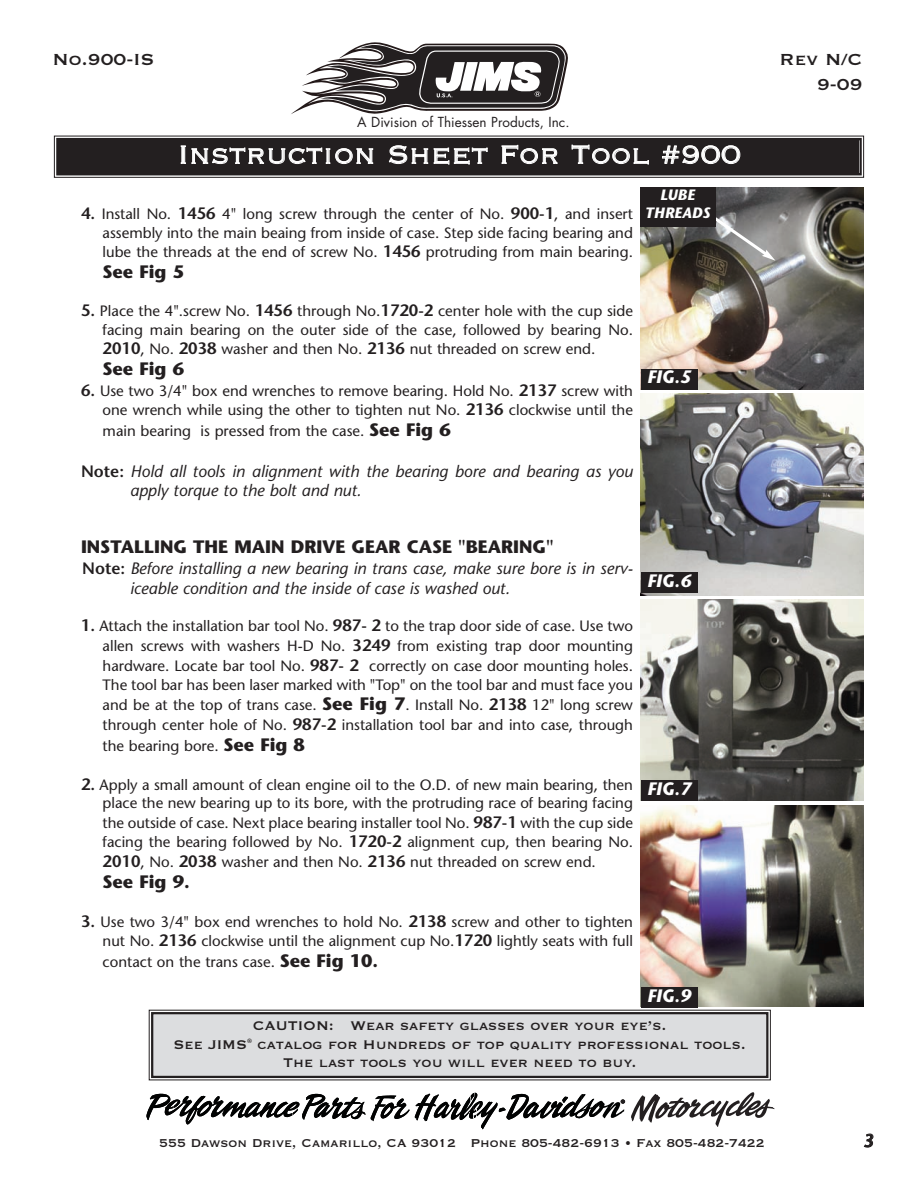
<style>
.page{position:relative;width:918px;height:1188px;background:#fff}
.page>*{position:absolute;margin:0;border:0;box-sizing:border-box;transform-origin:0 0}
.t1{font:33px "Copperplate Thirty Two BC";letter-spacing:.005em;color:#fff}
.t2{font:21px/25.2px "Copperplate Thirty One BC";color:#231f20;text-align:right}
.t3{font:700 18px "Stone Sans";color:#231f20}
.t4{font:italic 700 18px "Stone Sans";color:#fff}
.t5{font:italic 600 18px "Stone Sans";color:#231f20}
.t6{font:italic 16.5px/19.8px "Stone Sans";color:#231f20}
.t7{font:16.5px/18.3px "Copperplate Thirty One BC";color:#231f20;text-align:center}
.t8{font:15px/18.9px "Stone Sans";color:#231f20;text-align:justify}
.t9{font:15px "Copperplate Thirty One BC";color:#231f20}
.t10{font:italic 700 15px/18px "Stone Sans";color:#fff;text-align:center}
.t11{font:13.5px "Futura";color:#231f20}
.s1{font-weight:600;font-size:16.5px}
.s2{font-weight:700;font-size:18px}
.s3{font-weight:600;font-style:normal}
</style>
<div class="page">
<svg style="left:291px;top:42px;width:277px;height:72px"></svg>
<div style="left:152px;top:1013px;width:615px;height:64px;background:#dcdddf"></div>
<div style="left:151px;top:1012px;width:617px;height:66px;border:2px solid #231f20"></div>
<svg style="left:631px;top:1092px;width:144px;height:35px"></svg>
<svg style="left:146px;top:1093px;width:479px;height:36px"></svg>
<div style="left:58px;top:140px;width:802px;height:33px;background:#231f20"></div>
<div style="left:54px;top:136px;width:810px;height:42px;border:1px solid #231f20"></div>
<div style="left:56px;top:138px;width:806px;height:37px;border:2px solid #231f20"></div>
<img style="left:640px;top:188px;width:224px;height:201px">
<img style="left:640px;top:394px;width:224px;height:201px">
<img style="left:640px;top:599px;width:224px;height:202px">
<img style="left:640px;top:805px;width:224px;height:202px">
<div style="left:641px;top:369px;width:56px;height:21px;background:#231f20"></div>
<div style="left:641px;top:572px;width:56px;height:21px;background:#231f20"></div>
<div style="left:641px;top:780px;width:56px;height:21px;background:#231f20"></div>
<div style="left:641px;top:987px;width:56px;height:21px;background:#231f20"></div>
<svg style="left:709px;top:213px;width:66px;height:48px;background:#888785"></svg>
<div style="left:640px;top:188px;width:75px;height:39px;background:#231f20"></div>
<h2 class="t2" style="left:52px;top:45px;width:104px">No.900-IS</h2>
<p class="t11" style="left:357px;top:116px;width:214px">A Division of Thiessen Products, Inc.</p>
<h1 class="t1" style="left:178px;top:133px;width:565px">Instruction Sheet For Tool #900</h1>
<p class="t8" style="left:103px;top:206px;width:532px;text-indent:-22px"><span class="s1">4.</span> Install No. <span class="s1">1456</span> 4" long screw through the center of No. <span class="s1">900-1</span>, and insert assembly into the main beaing from inside of case. Step side facing bearing and lube the threads at the end of screw No. <span class="s1">1456</span> protruding from main bearing.</p>
<p class="t3" style="left:103px;top:265px;width:83px">See Fig 5</p>
<p class="t8" style="left:103px;top:303px;width:532px;text-indent:-22px"><span class="s1">5.</span> Place the 4".screw No. <span class="s1">1456</span> through No.<span class="s1">1720-2</span> center hole with the cup side facing main bearing on the outer side of the case, followed by bearing No.<br><span class="s1">2010</span>, No. <span class="s1">2038</span> washer and then No. <span class="s1">2136</span> nut threaded on screw end.</p>
<p class="t3" style="left:103px;top:362px;width:83px">See Fig 6</p>
<p class="t8" style="left:103px;top:382px;width:532px;line-height:20.4px;text-indent:-22px"><span class="s1">6.</span> Use two 3/4" box end wrenches to remove bearing. Hold No. <span class="s1">2137</span> screw with one wrench while using the other to tighten nut No. <span class="s1">2136</span> clockwise until the main bearing is pressed from the case. <span class="s2">See Fig 6</span></p>
<p class="t6" style="left:130px;top:463px;width:504px;text-indent:-49px"><span class="s3">Note:</span> Hold all tools in alignment with the bearing bore and bearing as you apply torque to the bolt and nut.</p>
<p class="t3" style="left:81px;top:540px;width:474px">INSTALLING THE MAIN DRIVE GEAR CASE "BEARING"</p>
<p class="t6" style="left:130px;top:560px;width:504px;text-indent:-48px"><span class="s3">Note:</span> Before installing a new bearing in trans case, make sure bore is in serv&shy;iceable condition and the inside of case is washed out.</p>
<p class="t8" style="left:103px;top:618px;width:532px;line-height:19.5px;text-indent:-22px"><span class="s1">1.</span> Attach the installation bar tool No. <span class="s1">987- 2</span> to the trap door side of case. Use two allen screws with washers H-D No. <span class="s1">3249</span> from existing trap door mounting hardware. Locate bar tool No. <span class="s1">987- 2</span> correctly on case door mounting holes.<br>The tool bar has been laser marked with "Top" on the tool bar and must face you</p>
<p class="t8" style="left:103px;top:696px;width:532px;line-height:20.7px">and be at the top of trans case. <span class="s2">See Fig 7</span>. Install No. <span class="s1">2138</span> 12" long screw through center hole of No. <span class="s1">987-2</span> installation tool bar and into case, through the bearing bore. <span class="s2">See Fig 8</span></p>
<p class="t8" style="left:103px;top:776px;width:532px;line-height:19.4px;text-indent:-22px"><span class="s1">2.</span> Apply a small amount of clean engine oil to the O.D. of new main bearing, then place the new bearing up to its bore, with the protruding race of bearing facing the outside of case. Next place bearing installer tool No. <span class="s1">987-1</span> with the cup side facing the bearing followed by No. <span class="s1">1720-2</span> alignment cup, then bearing No.<br><span class="s1">2010</span>, No. <span class="s1">2038</span> washer and then No. <span class="s1">2136</span> nut threaded on screw end.</p>
<p class="t3" style="left:103px;top:875px;width:89px">See Fig 9.</p>
<p class="t8" style="left:103px;top:913px;width:532px;line-height:20.4px;text-indent:-22px"><span class="s1">3.</span> Use two 3/4" box end wrenches to hold No. <span class="s1">2138</span> screw and other to tighten nut No. <span class="s1">2136</span> clockwise until the alignment cup No.<span class="s1">1720</span> lightly seats with full contact on the trans case. <span class="s2">See Fig 10.</span></p>
<p class="t10" style="left:645px;top:188px;width:67px">LUBE<br>THREADS</p>
<p class="t4" style="left:647px;top:370px;width:46px">FIG.5</p>
<p class="t4" style="left:647px;top:574px;width:46px">FIG.6</p>
<p class="t4" style="left:647px;top:781px;width:46px">FIG.7</p>
<p class="t4" style="left:647px;top:989px;width:46px">FIG.9</p>
<p class="t7" style="left:174px;top:1016px;width:574px">CAUTION: Wear safety glasses over your eye’s.<br>See JIMS<sup>®</sup> catalog for Hundreds of top quality professional tools.<br>The last tools you will ever need to buy.</p>
<h2 class="t2" style="left:780px;top:45px;width:84px">Rev N/C<br>9-09</h2>
<p class="t9" style="left:159px;top:1133px;width:607px">555 Dawson Drive, Camarillo, CA 93012 Phone 805-482-6913 • Fax 805-482-7422</p>
<p class="t5" style="left:863px;top:1134px;width:12px">3</p>
</div>
